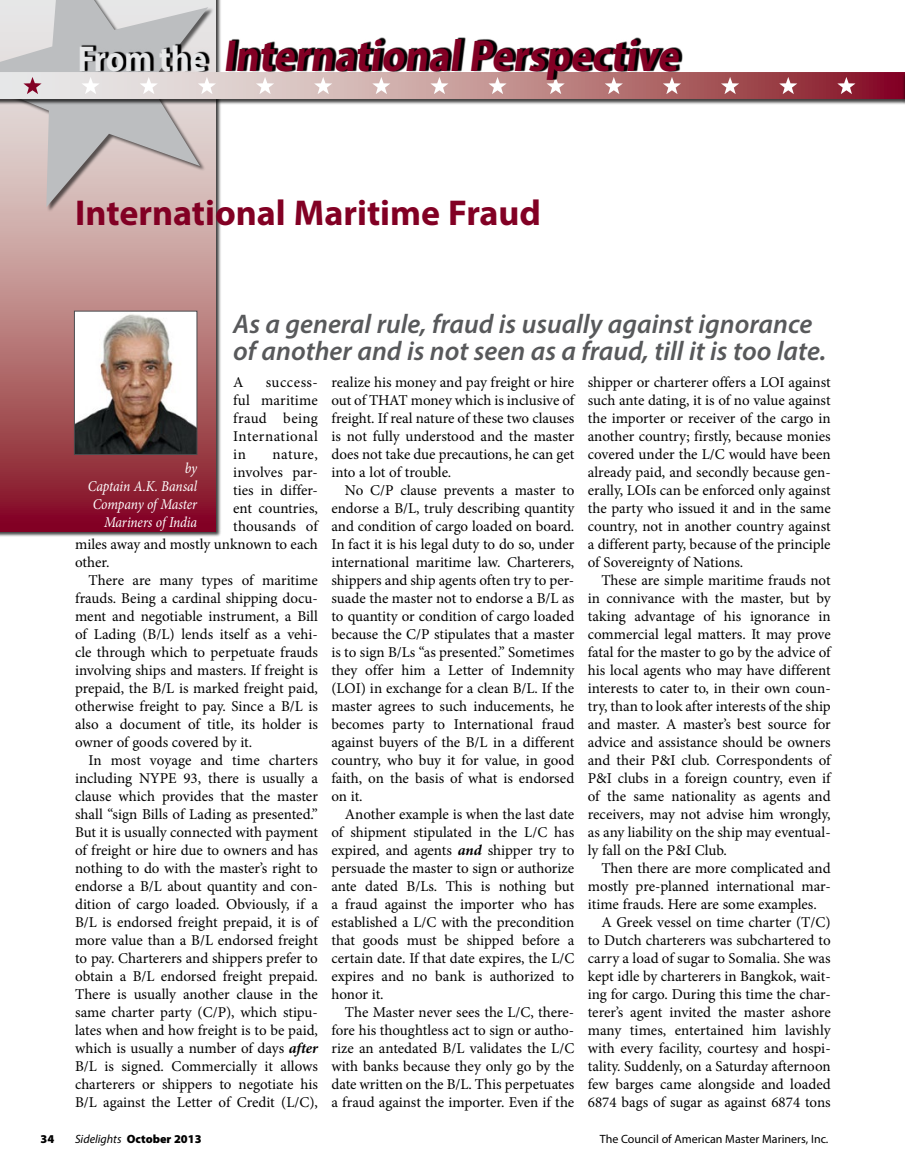
<style>
.page{position:relative;width:905px;height:1175px;background:#fff}
.page>*{position:absolute;margin:0;border:0;box-sizing:border-box;transform-origin:0 0}
.t1{font:700 45px "Myriad Pro";color:#820024;scale:.9 1}
.t2{font:700 36px "Myriad Pro";color:#820024}
.t3{font:italic 600 27px/27px "Myriad Pro";color:#58595b}
.t4{font:15px/18px "Minion Pro";color:#000;text-align:justify}
.t5{font:italic 15px/18px "Minion Pro";letter-spacing:-.01em;color:#fff;text-align:right;scale:.9 1}
.t6{font:12px "Myriad Pro";color:#000}
.t7{font:900 12px "Myriad Pro";color:#000}
.s1{font-size:36px;color:#e6e7e8}
.s2{font-weight:700;font-style:italic}
.s3{font-weight:400;font-style:italic}
</style>
<div class="page">
<div style="left:0;top:0;width:221px;height:537px;background:#000;opacity:.75"></div>
<svg style="left:0;top:0;width:215px;height:531px;background:#ad656b"></svg>
<img style="left:76px;top:313px;width:119px;height:139px">
<div style="left:74px;top:311px;width:123px;height:143px;border:1px solid #4a4a4d"></div>
<div style="left:0;top:0;width:214px;height:213px;background:#000;opacity:.6"></div>
<svg style="left:0;top:0;width:208px;height:207px;background:#ccc3c3"></svg>
<div style="left:0;top:72px;width:904px;height:33px;background:#000;opacity:.75"></div>
<svg style="left:0;top:72px;width:901px;height:27px;background:#bf8c8f"></svg>
<hr style="left:901px;top:72px;width:3px;height:33px;background:#000;opacity:.75">
<svg style="left:904px;top:72px;width:1px;height:27px"></svg>
<svg style="left:23px;top:77px;width:19px;height:17px"></svg>
<svg style="left:82px;top:80px;width:18px;height:14px"></svg>
<svg style="left:140px;top:80px;width:18px;height:14px"></svg>
<svg style="left:198px;top:80px;width:18px;height:14px"></svg>
<svg style="left:256px;top:80px;width:18px;height:14px"></svg>
<svg style="left:314px;top:80px;width:18px;height:14px"></svg>
<svg style="left:372px;top:80px;width:18px;height:14px"></svg>
<svg style="left:430px;top:80px;width:18px;height:14px"></svg>
<svg style="left:488px;top:80px;width:18px;height:14px"></svg>
<svg style="left:546px;top:80px;width:18px;height:14px"></svg>
<svg style="left:604px;top:80px;width:19px;height:14px"></svg>
<svg style="left:663px;top:80px;width:18px;height:14px"></svg>
<svg style="left:721px;top:77px;width:18px;height:17px"></svg>
<svg style="left:779px;top:77px;width:18px;height:17px"></svg>
<svg style="left:837px;top:77px;width:18px;height:17px"></svg>
<svg style="left:82px;top:37px;width:601px;height:43px"></svg>
<h1 class="t1" style="left:77px;top:26px;width:677px"><span class="s1">Fr o m t h e</span> InternationalPerspective</h1>
<h2 class="t2" style="left:75px;top:189px;width:467px">International Maritime Fraud</h2>
<h3 class="t3" style="left:233px;top:310px;width:594px">As a general rule, fraud is usually against ignorance of another and is not seen as a fraud, till it is too late.</h3>
<p class="t4" style="left:233px;top:373px;width:12px">A</p>
<p class="t4" style="left:331px;top:373px;width:246px">realize his money and pay freight or hire out of THAT money which is inclusive of freight. If real nature of these two clauses is not fully understood and the master does not take due precautions, he can get into a lot of trouble.</p>
<p class="t4" style="left:331px;top:481px;width:245px;text-indent:14px">No C/P clause prevents a master to endorse a B/L, truly describing quantity and condition of cargo loaded on board.<br>In fact it is his legal duty to do so, under international maritime law. Charterers, shippers and ship agents often try to per&shy;suade the master not to endorse a B/L as to quantity or condition of cargo loaded because the C/P stipulates that a master is to sign B/Ls “as presented.” Sometimes they offer him a Letter of Indemnity (LOI) in exchange for a clean B/L. If the master agrees to such inducements, he becomes party to International fraud against buyers of the B/L in a different country, who buy it for value, in good faith, on the basis of what is endorsed on it.</p>
<p class="t4" style="left:331px;top:805px;width:244px;text-indent:14px">Another example is when the last date of shipment stipulated in the L/C has expired, and agents <span class="s2">and</span> shipper try to persuade the master to sign or authorize ante dated B/Ls. This is nothing but a fraud against the importer who has established a L/C with the precondition that goods must be shipped before a certain date. If that date expires, the L/C expires and no bank is authorized to honor it.</p>
<p class="t4" style="left:331px;top:1003px;width:244px;text-indent:14px">The Master never sees the L/C, there&shy;fore his thoughtless act to sign or autho&shy;rize an antedated B/L validates the L/C with banks because they only go by the date written on the B/L. This perpetuates a fraud against the importer. Even if the</p>
<p class="t4" style="left:588px;top:373px;width:244px">shipper or charterer offers a LOI against such ante dating, it is of no value against the importer or receiver of the cargo in another country; firstly, because monies covered under the L/C would have been already paid, and secondly because gen&shy;erally, LOIs can be enforced only against the party who issued it and in the same country, not in another country against a different party, because of the principle of Sovereignty of Nations.</p>
<p class="t4" style="left:588px;top:571px;width:246px;text-indent:14px">These are simple maritime frauds not in connivance with the master, but by taking advantage of his ignorance in commercial legal matters. It may prove fatal for the master to go by the advice of his local agents who may have different interests to cater to, in their own coun&shy;try, than to look after interests of the ship and master. A master’s best source for advice and assistance should be owners and their P&amp;I club. Correspondents of P&amp;I clubs in a foreign country, even if of the same nationality as agents and receivers, may not advise him wrongly, as any liability on the ship may eventual&shy;ly fall on the P&amp;I Club.</p>
<p class="t4" style="left:601px;top:859px;width:231px">Then there are more complicated and</p>
<p class="t4" style="left:588px;top:877px;width:244px">mostly pre-planned international mar-</p>
<p class="t4" style="left:588px;top:895px;width:230px">itime frauds. Here are some examples.</p>
<p class="t4" style="left:601px;top:913px;width:231px">A Greek vessel on time charter (T/C)</p>
<p class="t4" style="left:588px;top:931px;width:244px">to Dutch charterers was subchartered to</p>
<p class="t4" style="left:588px;top:949px;width:244px">carry a load of sugar to Somalia. She was</p>
<p class="t4" style="left:588px;top:967px;width:244px">kept idle by charterers in Bangkok, wait-</p>
<p class="t4" style="left:588px;top:985px;width:244px">ing for cargo. During this time the char-</p>
<p class="t4" style="left:588px;top:1003px;width:244px">terer’s agent invited the master ashore</p>
<p class="t4" style="left:588px;top:1021px;width:245px">many times, entertained him lavishly</p>
<p class="t4" style="left:588px;top:1039px;width:244px">with every facility, courtesy and hospi-</p>
<p class="t4" style="left:588px;top:1057px;width:244px">tality. Suddenly, on a Saturday afternoon</p>
<p class="t4" style="left:588px;top:1075px;width:244px">few barges came alongside and loaded</p>
<p class="t4" style="left:588px;top:1093px;width:244px">6874 bags of sugar as against 6874 tons</p>
<p class="t4" style="left:233px;top:373px;width:86px;text-indent:33px">success&shy;ful maritime fraud being International in</p>
<p class="t4" style="left:272px;top:445px;width:47px">nature,</p>
<p class="t4" style="left:233px;top:463px;width:86px">involves par-</p>
<p class="t4" style="left:233px;top:481px;width:86px">ties in differ-</p>
<p class="t4" style="left:233px;top:499px;width:86px">ent countries,</p>
<p class="t4" style="left:233px;top:517px;width:88px">thousands of</p>
<p class="t4" style="left:75px;top:535px;width:244px">miles away and mostly unknown to each</p>
<p class="t4" style="left:75px;top:553px;width:36px">other.</p>
<p class="t4" style="left:89px;top:571px;width:231px">There are many types of maritime</p>
<p class="t4" style="left:75px;top:589px;width:244px">frauds. Being a cardinal shipping docu-</p>
<p class="t4" style="left:75px;top:607px;width:244px">ment and negotiable instrument, a Bill</p>
<p class="t4" style="left:75px;top:625px;width:244px">of Lading (B/L) lends itself as a vehi-</p>
<p class="t4" style="left:75px;top:643px;width:244px">cle through which to perpetuate frauds</p>
<p class="t4" style="left:75px;top:661px;width:244px">involving ships and masters. If freight is</p>
<p class="t4" style="left:75px;top:679px;width:244px">prepaid, the B/L is marked freight paid,</p>
<p class="t4" style="left:75px;top:697px;width:244px">otherwise freight to pay. Since a B/L is</p>
<p class="t4" style="left:75px;top:715px;width:244px">also a document of title, its holder is</p>
<p class="t4" style="left:75px;top:733px;width:179px">owner of goods covered by it.</p>
<p class="t4" style="left:89px;top:751px;width:231px">In most voyage and time charters</p>
<p class="t4" style="left:75px;top:769px;width:244px">including NYPE 93, there is usually a</p>
<p class="t4" style="left:75px;top:787px;width:244px">clause which provides that the master</p>
<p class="t4" style="left:75px;top:805px;width:244px">shall “sign Bills of Lading as presented.”</p>
<p class="t4" style="left:75px;top:823px;width:244px">But it is usually connected with payment</p>
<p class="t4" style="left:75px;top:841px;width:244px">of freight or hire due to owners and has</p>
<p class="t4" style="left:75px;top:859px;width:244px">nothing to do with the master’s right to</p>
<p class="t4" style="left:75px;top:877px;width:244px">endorse a B/L about quantity and con-</p>
<p class="t4" style="left:75px;top:895px;width:244px">dition of cargo loaded. Obviously, if a</p>
<p class="t4" style="left:75px;top:913px;width:246px">B/L is endorsed freight prepaid, it is of</p>
<p class="t4" style="left:75px;top:931px;width:244px">more value than a B/L endorsed freight</p>
<p class="t4" style="left:75px;top:949px;width:244px">to pay. Charterers and shippers prefer to</p>
<p class="t4" style="left:75px;top:967px;width:244px">obtain a B/L endorsed freight prepaid.</p>
<p class="t4" style="left:75px;top:985px;width:244px">There is usually another clause in the</p>
<p class="t4" style="left:75px;top:1003px;width:244px">same charter party (C/P), which stipu-</p>
<p class="t4" style="left:75px;top:1021px;width:244px">lates when and how freight is to be paid,</p>
<p class="t4" style="left:75px;top:1039px;width:244px">which is usually a number of days <span class="s2">after</span></p>
<p class="t4" style="left:75px;top:1057px;width:244px">B/L is signed. Commercially it allows</p>
<p class="t4" style="left:75px;top:1075px;width:244px">charterers or shippers to negotiate his</p>
<p class="t4" style="left:75px;top:1093px;width:244px">B/L against the Letter of Credit (L/C),</p>
<p class="t5" style="left:88px;top:459px;width:123px">by<br>Captain A.K. Bansal<br>Company of Master<br>Mariners of India</p>
<p class="t7" style="left:41px;top:1131px;width:15px">34</p>
<p class="t7" style="left:75px;top:1131px;width:128px"><span class="s3">Sidelights</span> October 2013</p>
<p class="t6" style="left:599px;top:1132px;width:230px">The Council of American Master Mariners, Inc.</p>
</div>
